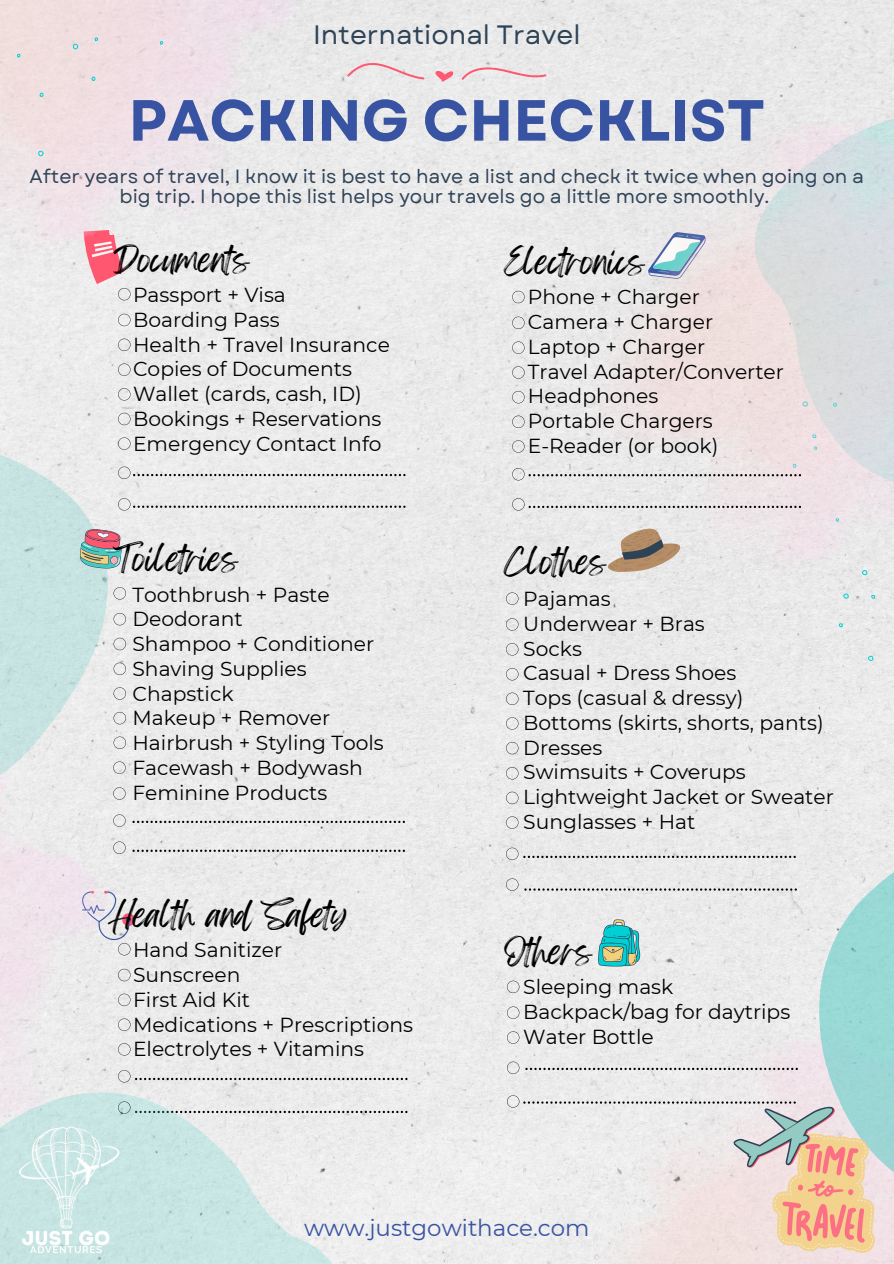
<style>
.page{position:relative;width:894px;height:1264px;background:#fff}
.page>*{position:absolute;margin:0;border:0;box-sizing:border-box;transform-origin:0 0}
.t1{font:700 57.9px "Garet";color:#3853a1}
.t2{font:29.85px "Feeling Passionate";color:#000}
.t3{font:26.55px "Garet";color:#2f4357}
.t4{font:22.95px "Montserrat";color:#3853a1}
.t5{font:20.25px "Montserrat";color:#000}
.t6{font:19.05px/20.2px "Garet";color:#2f4357;text-align:center}
</style>
<div class="page">
<div style="left:0;top:0;width:893px;height:1263px;background:#ebebeb"></div>
<img style="left:581px;top:1028px;width:161px;height:235px">
<svg style="left:598px;top:919px;width:42px;height:47px;background:#67bfb5"></svg>
<svg style="left:0;top:1030px;width:402px;height:233px;fill:#e9eae9"></svg>
<img style="left:0;top:1123px;width:133px;height:133px">
<div style="left:697px;top:45px;width:196px;height:67px;background:#e8e8e8"></div>
<svg style="left:0;top:428px;width:119px;height:387px;background:#d3e6e5"></svg>
<svg style="left:742px;top:697px;width:151px;height:566px;background:#d9e5e5"></svg>
<img style="left:164px;top:0;width:132px;height:252px">
<svg style="left:346px;top:63px;width:78px;height:16px"></svg>
<svg style="left:461px;top:66px;width:85px;height:14px"></svg>
<svg style="left:435px;top:71px;width:18px;height:11px"></svg>
<svg style="left:78px;top:527px;width:46px;height:43px;background:#b0a8a7"></svg>
<img style="left:0;top:697px;width:107px;height:457px">
<img style="left:590px;top:112px;width:303px;height:252px">
<svg style="left:524px;top:888px;width:272px;height:2px"></svg>
<svg style="left:506px;top:692px;width:12px;height:13px"></svg>
<svg style="left:506px;top:717px;width:12px;height:12px"></svg>
<svg style="left:506px;top:742px;width:12px;height:12px"></svg>
<svg style="left:506px;top:767px;width:12px;height:12px"></svg>
<svg style="left:506px;top:791px;width:12px;height:13px"></svg>
<svg style="left:506px;top:816px;width:12px;height:12px"></svg>
<svg style="left:506px;top:847px;width:289px;height:13px;background:#d9d9d9"></svg>
<svg style="left:506px;top:878px;width:12px;height:12px"></svg>
<svg style="left:132px;top:820px;width:273px;height:3px"></svg>
<svg style="left:132px;top:849px;width:273px;height:2px"></svg>
<svg style="left:0;top:0;width:164px;height:300px;background:#eedfe2"></svg>
<svg style="left:118px;top:314px;width:12px;height:12px"></svg>
<svg style="left:118px;top:338px;width:12px;height:13px"></svg>
<svg style="left:118px;top:363px;width:12px;height:13px"></svg>
<svg style="left:118px;top:388px;width:12px;height:12px"></svg>
<svg style="left:118px;top:413px;width:12px;height:12px"></svg>
<svg style="left:118px;top:437px;width:12px;height:13px"></svg>
<svg style="left:118px;top:466px;width:287px;height:13px;background:#dadada"></svg>
<svg style="left:118px;top:498px;width:287px;height:12px;background:#d8d8d8"></svg>
<svg style="left:512px;top:291px;width:12px;height:12px"></svg>
<svg style="left:512px;top:317px;width:12px;height:12px"></svg>
<svg style="left:512px;top:341px;width:12px;height:13px"></svg>
<svg style="left:525px;top:1067px;width:272px;height:3px"></svg>
<svg style="left:507px;top:980px;width:12px;height:13px"></svg>
<svg style="left:507px;top:1006px;width:12px;height:12px"></svg>
<svg style="left:507px;top:1031px;width:12px;height:12px"></svg>
<svg style="left:507px;top:1061px;width:12px;height:13px"></svg>
<svg style="left:507px;top:1083px;width:376px;height:173px;background:#e7ddd7"></svg>
<svg style="left:506px;top:364px;width:387px;height:316px;background:#e6e3e3"></svg>
<svg style="left:82px;top:890px;width:53px;height:65px;background:#e0dae1"></svg>
<svg style="left:118px;top:968px;width:12px;height:13px"></svg>
<svg style="left:118px;top:993px;width:12px;height:13px"></svg>
<svg style="left:118px;top:1018px;width:12px;height:12px"></svg>
<svg style="left:118px;top:1043px;width:12px;height:12px"></svg>
<svg style="left:118px;top:1070px;width:289px;height:12px;background:#d9d9d9"></svg>
<svg style="left:118px;top:1101px;width:289px;height:12px"></svg>
<svg style="left:114px;top:587px;width:12px;height:12px"></svg>
<svg style="left:114px;top:613px;width:12px;height:12px"></svg>
<svg style="left:114px;top:638px;width:12px;height:12px"></svg>
<svg style="left:114px;top:662px;width:12px;height:13px"></svg>
<svg style="left:114px;top:687px;width:12px;height:12px"></svg>
<svg style="left:114px;top:712px;width:12px;height:12px"></svg>
<svg style="left:114px;top:736px;width:12px;height:13px"></svg>
<svg style="left:113px;top:761px;width:13px;height:13px"></svg>
<svg style="left:113px;top:787px;width:13px;height:12px"></svg>
<svg style="left:113px;top:814px;width:13px;height:12px"></svg>
<svg style="left:113px;top:841px;width:13px;height:13px"></svg>
<p class="t3" style="left:313px;top:16px;width:269px">International Travel</p>
<p class="t1" style="left:128px;top:79px;width:638px">PACKING CHECKLIST</p>
<p class="t6" style="left:30px;top:166px;width:835px">After years of travel, I know it is best to have a list and check it twice when going on a big trip. I hope this list helps your travels go a little more smoothly.</p>
<p class="t2" style="left:113px;top:235px;width:138px">Documents</p>
<p class="t5" style="left:133px;top:282px;width:154px">Passport + Visa</p>
<p class="t5" style="left:133px;top:307px;width:148px">Boarding Pass</p>
<p class="t5" style="left:133px;top:332px;width:258px">Health + Travel Insurance</p>
<p class="t5" style="left:133px;top:357px;width:220px">Copies of Documents</p>
<p class="t5" style="left:133px;top:381px;width:230px">Wallet (cards, cash, ID)</p>
<p class="t5" style="left:133px;top:406px;width:250px">Bookings + Reservations</p>
<p class="t5" style="left:133px;top:431px;width:250px">Emergency Contact Info</p>
<p class="t2" style="left:113px;top:534px;width:126px">Toiletries</p>
<p class="t5" style="left:132px;top:582px;width:199px">Toothbrush + Paste</p>
<h2 class="t5" style="left:132px;top:606px;width:112px">Deodorant</h2>
<h2 class="t5" style="left:132px;top:631px;width:243px">Shampoo + Conditioner</h2>
<p class="t5" style="left:132px;top:656px;width:176px">Shaving Supplies</p>
<p class="t5" style="left:132px;top:681px;width:103px">Chapstick</p>
<p class="t5" style="left:132px;top:705px;width:199px">Makeup + Remover</p>
<p class="t5" style="left:132px;top:730px;width:253px">Hairbrush + Styling Tools</p>
<p class="t5" style="left:132px;top:755px;width:232px">Facewash + Bodywash</p>
<p class="t5" style="left:132px;top:780px;width:196px">Feminine Products</p>
<p class="t2" style="left:108px;top:890px;width:241px">Health and Safety</p>
<p class="t5" style="left:133px;top:937px;width:151px">Hand Sanitizer</p>
<h3 class="t5" style="left:133px;top:962px;width:109px">Sunscreen</h3>
<p class="t5" style="left:133px;top:987px;width:118px">First Aid Kit</p>
<p class="t5" style="left:133px;top:1012px;width:281px">Medications + Prescriptions</p>
<h1 class="t5" style="left:133px;top:1036px;width:232px">Electrolytes + Vitamins</h1>
<p class="t2" style="left:504px;top:238px;width:142px">Electronics</p>
<p class="t5" style="left:528px;top:285px;width:173px">Phone + Charger</p>
<p class="t5" style="left:528px;top:309px;width:187px">Camera + Charger</p>
<p class="t5" style="left:528px;top:334px;width:179px">Laptop + Charger</p>
<p class="t5" style="left:528px;top:359px;width:257px">Travel Adapter/Converter</p>
<p class="t5" style="left:528px;top:384px;width:132px">Headphones</p>
<p class="t5" style="left:528px;top:408px;width:186px">Portable Chargers</p>
<p class="t5" style="left:528px;top:433px;width:192px">E-Reader (or book)</p>
<p class="t2" style="left:504px;top:537px;width:103px">Clothes</p>
<p class="t5" style="left:523px;top:586px;width:89px">Pajamas</p>
<p class="t5" style="left:523px;top:611px;width:183px">Underwear + Bras</p>
<p class="t5" style="left:523px;top:636px;width:60px">Socks</p>
<p class="t5" style="left:523px;top:660px;width:214px">Casual + Dress Shoes</p>
<p class="t5" style="left:523px;top:685px;width:221px">Tops (casual &amp; dressy)</p>
<p class="t5" style="left:523px;top:710px;width:302px">Bottoms (skirts, shorts, pants)</p>
<p class="t5" style="left:523px;top:735px;width:81px">Dresses</p>
<p class="t5" style="left:523px;top:759px;width:224px">Swimsuits + Coverups</p>
<p class="t5" style="left:523px;top:784px;width:312px">Lightweight Jacket or Sweater</p>
<p class="t5" style="left:523px;top:809px;width:173px">Sunglasses + Hat</p>
<p class="t2" style="left:504px;top:927px;width:89px">Others</p>
<p class="t5" style="left:523px;top:974px;width:151px">Sleeping mask</p>
<p class="t5" style="left:523px;top:999px;width:268px">Backpack/bag for daytrips</p>
<p class="t5" style="left:523px;top:1023px;width:132px">Water Bottle</p>
<p class="t4" style="left:304px;top:1213px;width:287px">www.justgowithace.com</p>
</div>
